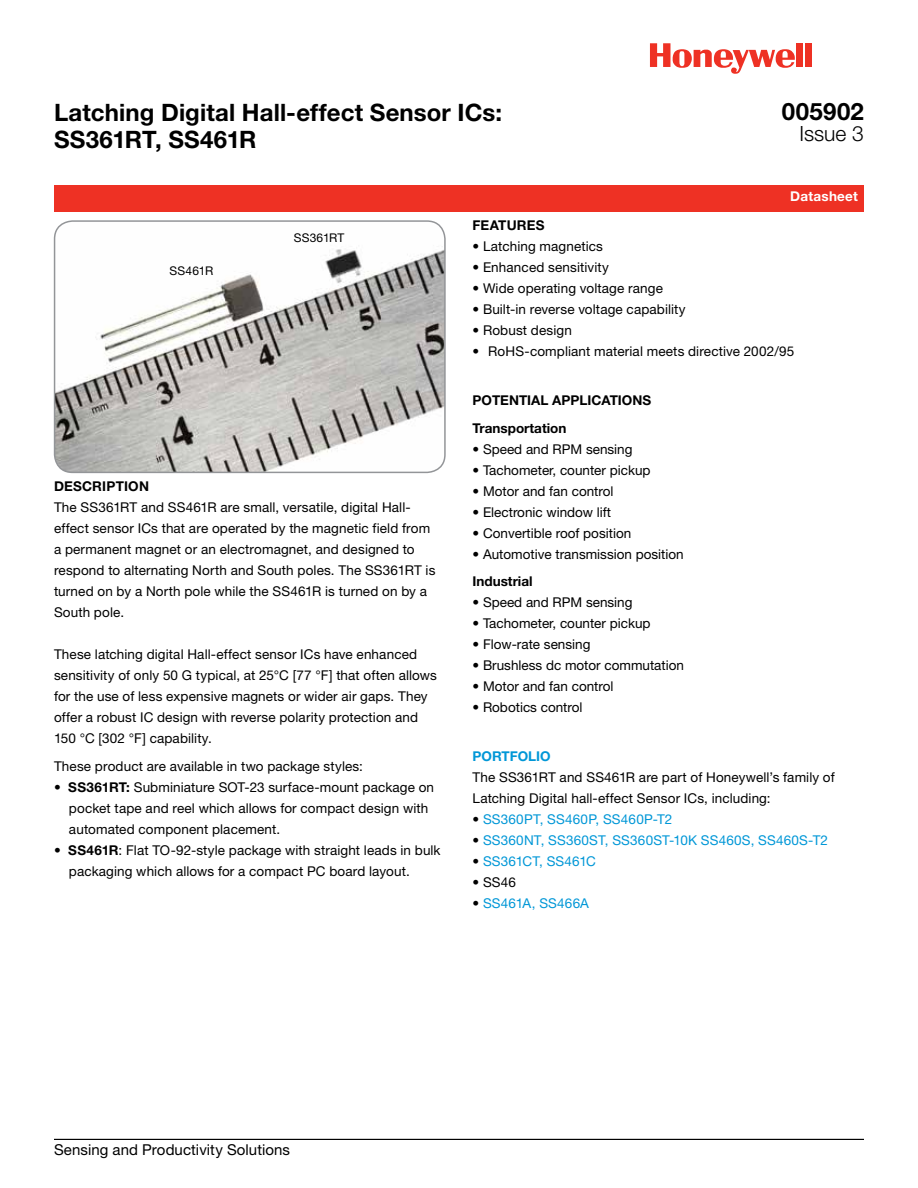
<style>
.page{position:relative;width:918px;height:1188px;background:#fff}
.page>*{position:absolute;margin:0;border:0;box-sizing:border-box;transform-origin:0 0}
.t1{font:700 24px/27px "Helvetica Neue LT Std";letter-spacing:.005em;color:#000}
.t2{font:300 21px "Helvetica Neue LT Std";color:#000}
.t3{font:15px "Helvetica Neue LT Std";letter-spacing:.005em;color:#000}
.t4{font:13.5px/21px "Helvetica Neue LT Std";letter-spacing:.01em;color:#000}
.t5{font:13.5px "Helvetica Neue LT Std";letter-spacing:.015em;color:#0097d7}
.t6{font:700 13.5px/27.8px "Helvetica Neue LT Std";color:#000}
.t7{font:700 13.5px "Helvetica Neue LT Std";letter-spacing:.02em;color:#fff}
.t8{font:700 13.5px "Helvetica Neue LT Std";color:#0097d7}
.t9{font:12px "Helvetica Neue LT Std";letter-spacing:.015em;color:#000}
.s1{font-weight:700}
.s2{color:#000}
</style>
<div class="page">
<img style="left:55px;top:223px;width:390px;height:249px">
<div style="left:54px;top:220px;width:392px;height:253px;border:2px solid #939598;border-radius:18px"></div>
<div style="left:797px;top:43px;width:6px;height:24px;background:#ee3124"></div>
<div style="left:806px;top:43px;width:6px;height:24px;background:#ee3124"></div>
<svg style="left:650px;top:43px;width:145px;height:31px"></svg>
<div style="left:54px;top:185px;width:810px;height:27px;background:#ee3124"></div>
<hr style="left:54px;top:1139px;width:810px;height:1px;background:#000">
<h1 class="t1" style="left:54px;top:98px;width:450px">Latching Digital Hall-effect Sensor ICs:<br>SS361RT, SS461R</h1>
<h1 class="t1" style="left:782px;top:98px;width:84px">005902</h1>
<h2 class="t2" style="left:800px;top:121px;width:66px">Issue 3</h2>
<p class="t7" style="left:790px;top:188px;width:69px">Datasheet</p>
<p class="t9" style="left:170px;top:264px;width:45px">SS461R</p>
<p class="t9" style="left:294px;top:230px;width:52px">SS361RT</p>
<p class="t6" style="left:54px;top:472px;width:97px">DESCRIPTION</p>
<p class="t4" style="left:54px;top:496px;width:383px">The SS361RT and SS461R are small, versatile, digital Hall&shy;effect sensor ICs that are operated by the magnetic field from a permanent magnet or an electromagnet, and designed to respond to alternating North and South poles. The SS361RT is turned on by a North pole while the SS461R is turned on by a South pole.</p>
<p class="t4" style="left:54px;top:643px;width:384px">These latching digital Hall-effect sensor ICs have enhanced sensitivity of only 50 G typical, at 25°C [77 °F] that often allows for the use of less expensive magnets or wider air gaps. They offer a robust IC design with reverse polarity protection and 150 °C [302 °F] capability.</p>
<p class="t4" style="left:54px;top:755px;width:311px">These product are available in two package styles:</p>
<p class="t4" style="left:69px;top:776px;width:367px;text-indent:-15px">• <span class="s1">SS361RT:</span> Subminiature SOT-23 surface-mount package on pocket tape and reel which allows for compact design with automated component placement.</p>
<p class="t4" style="left:69px;top:839px;width:373px;text-indent:-15px">• <span class="s1">SS461R</span>: Flat TO-92-style package with straight leads in bulk packaging which allows for a compact PC board layout.</p>
<p class="t6" style="left:472px;top:211px;width:74px">FEATURES</p>
<p class="t4" style="left:472px;top:236px;width:132px">• Latching magnetics</p>
<p class="t4" style="left:472px;top:257px;width:138px">• Enhanced sensitivity</p>
<p class="t4" style="left:472px;top:278px;width:192px">• Wide operating voltage range</p>
<p class="t4" style="left:472px;top:299px;width:215px">• Built-in reverse voltage capability</p>
<p class="t4" style="left:472px;top:320px;width:101px">• Robust design</p>
<p class="t4" style="left:472px;top:341px;width:323px">• RoHS-compliant material meets directive 2002/95</p>
<p class="t6" style="left:472px;top:386px;width:180px">POTENTIAL APPLICATIONS<br>Transportation</p>
<p class="t4" style="left:472px;top:438px;width:162px">• Speed and RPM sensing</p>
<p class="t4" style="left:472px;top:459px;width:180px">• Tachometer, counter pickup</p>
<p class="t4" style="left:472px;top:480px;width:143px">• Motor and fan control</p>
<p class="t4" style="left:472px;top:501px;width:140px">• Electronic window lift</p>
<p class="t4" style="left:472px;top:522px;width:160px">• Convertible roof position</p>
<p class="t4" style="left:472px;top:543px;width:213px">• Automotive transmission position</p>
<p class="t6" style="left:472px;top:567px;width:62px">Industrial</p>
<p class="t4" style="left:472px;top:592px;width:162px">• Speed and RPM sensing</p>
<p class="t4" style="left:472px;top:613px;width:180px">• Tachometer, counter pickup</p>
<p class="t4" style="left:472px;top:634px;width:119px">• Flow-rate sensing</p>
<p class="t4" style="left:472px;top:655px;width:213px">• Brushless dc motor commutation</p>
<p class="t4" style="left:472px;top:676px;width:143px">• Motor and fan control</p>
<p class="t4" style="left:472px;top:697px;width:112px">• Robotics control</p>
<p class="t8" style="left:472px;top:748px;width:80px">PORTFOLIO</p>
<p class="t4" style="left:472px;top:767px;width:364px">The SS361RT and SS461R are part of Honeywell’s family of<br>Latching Digital hall-effect Sensor ICs, including:</p>
<p class="t5" style="left:472px;top:811px;width:201px"><span class="s2">•</span> SS360PT, SS460P, SS460P-T2</p>
<p class="t5" style="left:472px;top:832px;width:357px"><span class="s2">•</span> SS360NT, SS360ST, SS360ST-10K SS460S, SS460S-T2</p>
<p class="t5" style="left:472px;top:853px;width:125px"><span class="s2">•</span> SS361CT, SS461C</p>
<p class="t4" style="left:472px;top:872px;width:45px">• SS46</p>
<p class="t5" style="left:472px;top:895px;width:118px"><span class="s2">•</span> SS461A, SS466A</p>
<p class="t3" style="left:54px;top:1140px;width:238px">Sensing and Productivity Solutions</p>
</div>
